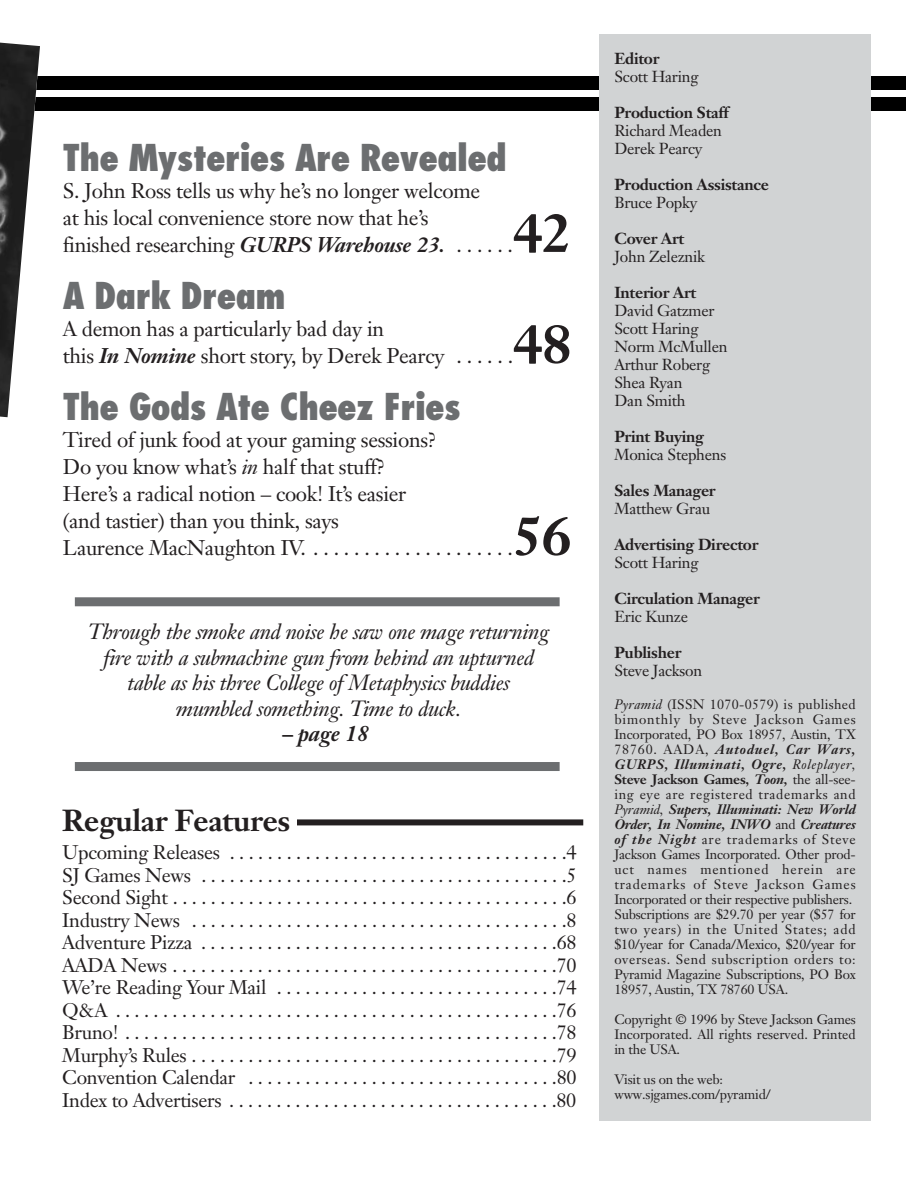
<style>
.page{position:relative;width:918px;height:1188px;background:#fff}
.page>*{position:absolute;margin:0;border:0;box-sizing:border-box;transform-origin:0 0}
.t1{font:700 54px "Janson Text";color:#231f20}
.t2{font:800 condensed 36px "Futura";letter-spacing:-.02em;color:#6c6e70}
.t3{font:700 30px "Janson Text";letter-spacing:-.015em;color:#231f20}
.t4{font:italic 21.75px/25.5px "Janson Text";letter-spacing:-.015em;color:#231f20;text-align:center}
.t5{font:italic 700 21.75px "Janson Text";letter-spacing:-.015em;color:#231f20}
.t6{font:21px/27px "Janson Text";letter-spacing:-.015em;color:#231f20}
.t7{font:19.5px/22.5px "Janson Text";letter-spacing:-.015em;color:#231f20;text-align:justify}
.t8{font:15.75px/18px "Janson Text";letter-spacing:-.015em;color:#231f20}
.t9{font:700 15.75px "Janson Text";letter-spacing:-.015em;color:#231f20}
.t10{font:13.5px/15px "Janson Text";letter-spacing:-.005em;color:#231f20}
.s1{font-weight:700;font-style:italic}
.s2{font-style:italic}
.s3{font-weight:700}
</style>
<div class="page">
<div style="left:0;top:77px;width:906px;height:13px;background:#000"></div>
<div style="left:0;top:98px;width:906px;height:13px;background:#000"></div>
<img style="left:0;top:42px;width:40px;height:375px">
<div style="left:599px;top:34px;width:272px;height:1086px;background:#d1d3d4"></div>
<div style="left:297px;top:819px;width:286px;height:6px;background:#231f20"></div>
<div style="left:75px;top:597px;width:485px;height:9px;background:#6c6e70"></div>
<div style="left:75px;top:762px;width:485px;height:9px;background:#6c6e70"></div>
<h2 class="t2" style="left:63px;top:134px;width:445px">The Mysteries Are Revealed</h2>
<h3 class="t6" style="left:63px;top:177px;width:452px">S. John Ross tells us why he’s no longer welcome<br>at his local convenience store now that he’s<br>finished researching <span class="s1">GURPS Warehouse 23.</span> . . . . . .</h3>
<h1 class="t1" style="left:513px;top:198px;width:61px">42</h1>
<h2 class="t2" style="left:63px;top:272px;width:224px">A Dark Dream</h2>
<h3 class="t6" style="left:63px;top:315px;width:452px">A demon has a particularly bad day in<br>this <span class="s1">In Nomine</span> short story, by Derek Pearcy . . . . . .</h3>
<h1 class="t1" style="left:513px;top:309px;width:61px">48</h1>
<h2 class="t2" style="left:63px;top:383px;width:399px">The Gods Ate Cheez Fries</h2>
<h3 class="t6" style="left:63px;top:426px;width:451px">Tired of junk food at your gaming sessions?<br>Do you know what’s <span class="s2">in</span> half that stuff?<br>Here’s a radical notion – cook! It’s easier<br>(and tastier) than you think, says<br>Laurence MacNaughton IV. . . . . . . . . . . . . . . . . . . . .</h3>
<h1 class="t1" style="left:512px;top:501px;width:61px">56</h1>
<h3 class="t4" style="left:88px;top:619px;width:462px">Through the smoke and noise he saw one mage returning fire with a submachine gun from behind an upturned table as his three College of Metaphysics buddies mumbled something. Time to duck.</h3>
<h3 class="t5" style="left:282px;top:719px;width:88px">– page 18</h3>
<h3 class="t3" style="left:62px;top:801px;width:230px">Regular Features</h3>
<p class="t7" style="left:62px;top:841px;width:516px">Upcoming Releases . . . . . . . . . . . . . . . . . . . . . . . . . . . . . . . . . . . .4<br>SJ Games News . . . . . . . . . . . . . . . . . . . . . . . . . . . . . . . . . . . . . . .5<br>Second Sight . . . . . . . . . . . . . . . . . . . . . . . . . . . . . . . . . . . . . . . . . .6<br>Industry News . . . . . . . . . . . . . . . . . . . . . . . . . . . . . . . . . . . . . . . .8<br>Adventure Pizza . . . . . . . . . . . . . . . . . . . . . . . . . . . . . . . . . . . . . .68<br>AADA News . . . . . . . . . . . . . . . . . . . . . . . . . . . . . . . . . . . . . . . . .70<br>We’re Reading Your Mail . . . . . . . . . . . . . . . . . . . . . . . . . . . . . .74<br>Q&amp;A . . . . . . . . . . . . . . . . . . . . . . . . . . . . . . . . . . . . . . . . . . . . . . .76<br>Bruno! . . . . . . . . . . . . . . . . . . . . . . . . . . . . . . . . . . . . . . . . . . . . . .78<br>Murphy’s Rules . . . . . . . . . . . . . . . . . . . . . . . . . . . . . . . . . . . . . . .79<br>Convention Calendar . . . . . . . . . . . . . . . . . . . . . . . . . . . . . . . . .80<br>Index to Advertisers . . . . . . . . . . . . . . . . . . . . . . . . . . . . . . . . . . .80</p>
<p class="t9" style="left:614px;top:48px;width:47px">Editor</p>
<p class="t8" style="left:614px;top:67px;width:86px">Scott Haring</p>
<p class="t9" style="left:614px;top:102px;width:116px">Production Staff</p>
<p class="t8" style="left:614px;top:121px;width:109px">Richard Meaden<br>Derek Pearcy</p>
<p class="t9" style="left:614px;top:174px;width:156px">Production Assistance</p>
<p class="t8" style="left:614px;top:193px;width:84px">Bruce Popky</p>
<p class="t9" style="left:614px;top:228px;width:71px">Cover Art</p>
<p class="t8" style="left:614px;top:247px;width:92px">John Zeleznik</p>
<p class="t9" style="left:614px;top:282px;width:83px">Interior Art</p>
<p class="t8" style="left:614px;top:301px;width:115px">David Gatzmer<br>Scott Haring<br>Norm McMullen<br>Arthur Roberg<br>Shea Ryan<br>Dan Smith</p>
<p class="t9" style="left:614px;top:426px;width:91px">Print Buying</p>
<p class="t8" style="left:614px;top:445px;width:113px">Monica Stephens</p>
<p class="t9" style="left:614px;top:480px;width:103px">Sales Manager</p>
<p class="t8" style="left:614px;top:499px;width:97px">Matthew Grau</p>
<p class="t9" style="left:614px;top:534px;width:146px">Advertising Director</p>
<p class="t8" style="left:614px;top:553px;width:86px">Scott Haring</p>
<p class="t9" style="left:614px;top:588px;width:147px">Circulation Manager</p>
<p class="t8" style="left:614px;top:607px;width:75px">Eric Kunze</p>
<p class="t9" style="left:614px;top:642px;width:69px">Publisher</p>
<p class="t8" style="left:614px;top:661px;width:89px">Steve Jackson</p>
<p class="t10" style="left:614px;top:697px;width:243px"><span class="s2">Pyramid</span> (ISSN 1070-0579) is published bimonthly by Steve Jackson Games Incorporated, PO Box 18957, Austin, TX 78760. AADA, <span class="s1">Autoduel, Car Wars, GURPS, Illuminati, Ogre,</span> <span class="s2">Roleplayer, </span><span class="s3">Steve Jackson Games,</span> <span class="s1">Toon,</span> the all-see&shy;ing eye are registered trademarks and <span class="s2">Pyramid,</span> <span class="s1">Supers, Illuminati: New World Order, In Nomine, INWO</span> and <span class="s1">Creatures of the Night</span> are trademarks of Steve Jackson Games Incorporated. Other prod&shy;uct names mentioned herein are trademarks of Steve Jackson Games Incorporated or their respective publishers.<br>Subscriptions are $29.70 per year ($57 for two years) in the United States; add $10/year for Canada/Mexico, $20/year for overseas. Send subscription orders to:<br>Pyramid Magazine Subscriptions, PO Box 18957, Austin, TX 78760 USA.</p>
<p class="t10" style="left:614px;top:1012px;width:243px;text-align:justify">Copyright © 1996 by Steve Jackson Games Incorporated. All rights reserved. Printed in the USA.</p>
<p class="t10" style="left:614px;top:1072px;width:158px">Visit us on the web: www.sjgames.com/pyramid/</p>
</div>
